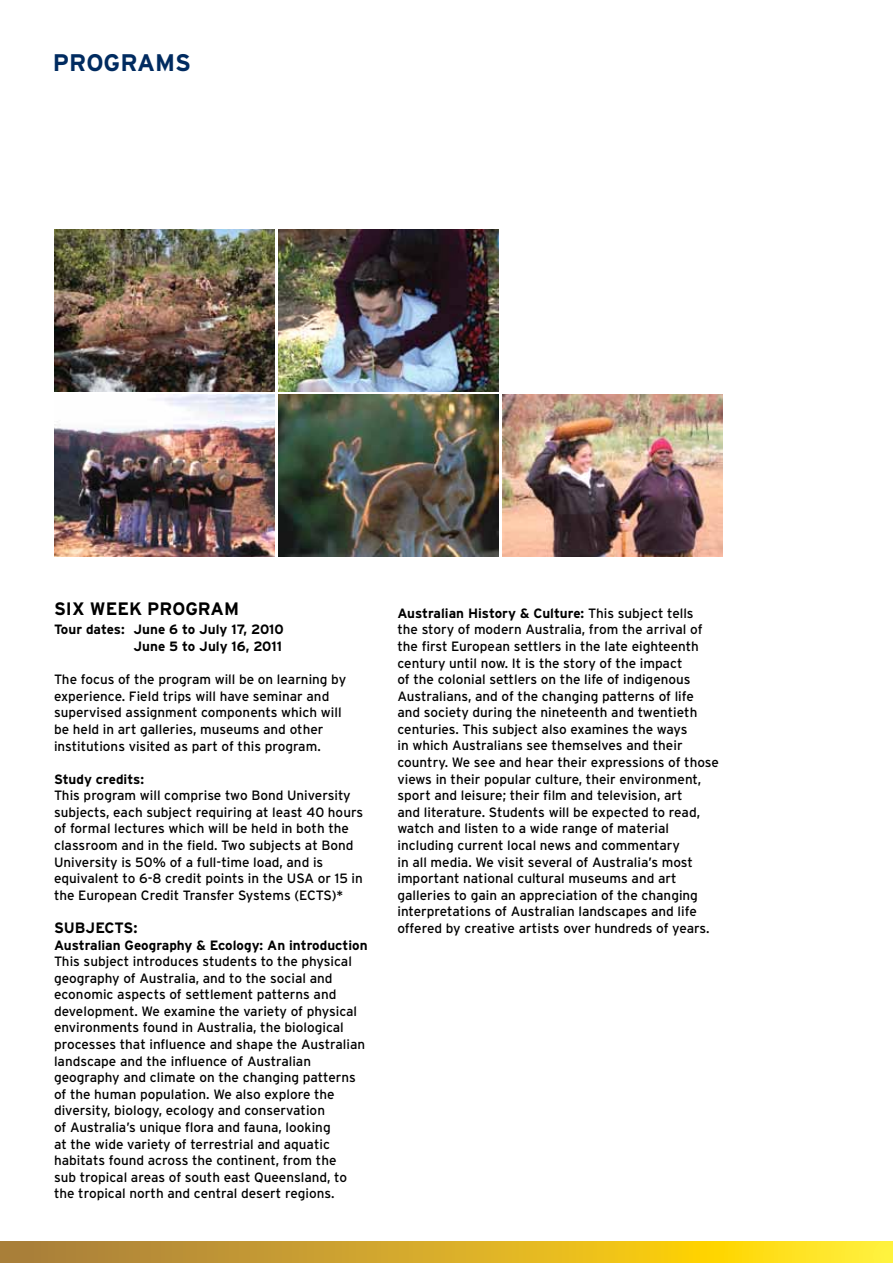
<style>
.page{position:relative;width:893px;height:1263px;background:#fff}
.page>*{position:absolute;margin:0;border:0;box-sizing:border-box;transform-origin:0 0}
.t1{font:700 24px "Interstate";color:#002b60}
.t2{font:700 18px "Interstate";color:#000}
.t3{font:700 15px "Interstate";color:#000}
.t4{font:13.5px/16.6px "Interstate";color:#000}
.t5{font:700 13.5px/16.6px "Interstate";color:#000;text-align:right}
.s1{font-weight:700}
</style>
<div class="page">
<svg style="left:0;top:1242px;width:893px;height:21px;background:#d9b128"></svg>
<img style="left:279px;top:395px;width:219px;height:161px">
<img style="left:54px;top:395px;width:221px;height:161px">
<img style="left:502px;top:395px;width:221px;height:161px">
<img style="left:54px;top:229px;width:221px;height:162px">
<img style="left:279px;top:229px;width:219px;height:162px">
<h1 class="t1" style="left:53px;top:49px;width:137px">Programs</h1>
<h2 class="t2" style="left:54px;top:598px;width:183px">SIX WEEK PROGRAM</h2>
<p class="t5" style="left:54px;top:621px;width:231px">Tour dates: June 6 to July 17, 2010<br>June 5 to July 16, 2011</p>
<p class="t4" style="left:54px;top:671px;width:294px">The focus of the program will be on learning by experience. Field trips will have seminar and supervised assignment components which will be held in art galleries, museums and other institutions visited as part of this program.</p>
<p class="t5" style="left:54px;top:770px;width:92px">Study credits:</p>
<p class="t4" style="left:54px;top:787px;width:311px">This program will comprise two Bond University subjects, each subject requiring at least 40 hours of formal lectures which will be held in both the classroom and in the field. Two subjects at Bond University is 50% of a full-time load, and is equivalent to 6-8 credit points in the USA or 15 in the European Credit Transfer Systems (ECTS)*</p>
<p class="t3" style="left:54px;top:919px;width:21px">Subje</p>
<p class="t3" style="left:105px;top:919px;width:34px">cts:</p>
<p class="t5" style="left:54px;top:936px;width:315px">Australian Geography &amp; Ecology: An introduction</p>
<p class="t4" style="left:54px;top:953px;width:313px">This subject introduces students to the physical geography of Australia, and to the social and economic aspects of settlement patterns and development. We examine the variety of physical environments found in Australia, the biological processes that influence and shape the Australian landscape and the influence of Australian geography and climate on the changing patterns of the human population. We also explore the diversity, biology, ecology and conservation<br>of Australia’s unique flora and fauna, looking<br>at the wide variety of terrestrial and aquatic habitats found across the continent, from the<br>sub tropical areas of south east Queensland, to the tropical north and central desert regions.</p>
<p class="t4" style="left:397px;top:605px;width:323px"><span class="s1">Australian H istory &amp; Culture:</span> This subject tells<br>the story of modern Australia, from the arrival of the first European settlers in the late eighteenth century until now. It is the story of the impact<br>of the colonial settlers on the life of indigenous Australians, and of the changing patterns of life and society during the nineteenth and twentieth centuries. This subject also examines the ways<br>in which Australians see themselves and their country. We see and hear their expressions of those views in their popular culture, their environment, sport and leisure; their film and television, art<br>and literature. Students will be expected to read, watch and listen to a wide range of material including current local news and commentary<br>in all media. We visit several of Australia’s most important national cultural museums and art galleries to gain an appreciation of the changing interpretations of Australian landscapes and life offered by creative artists over hundreds of years.</p>
</div>
